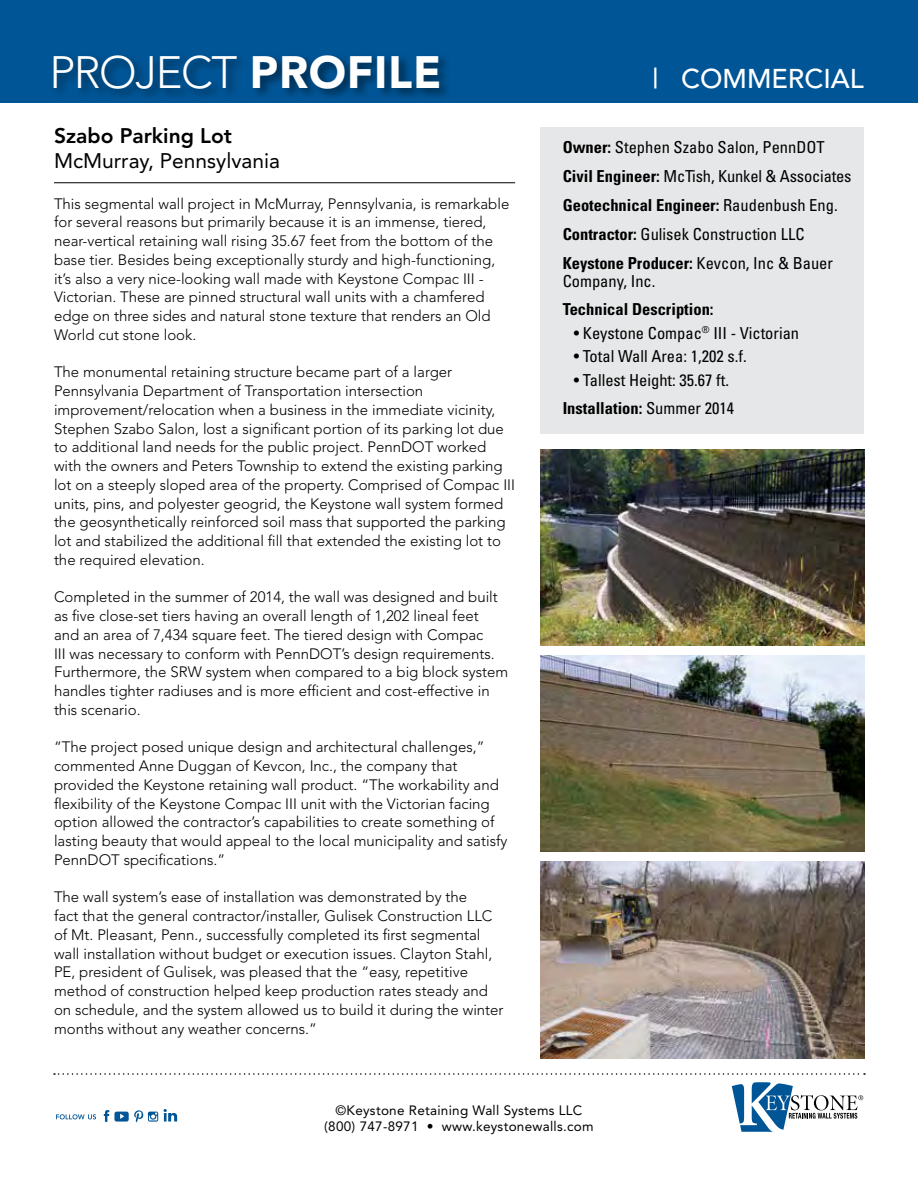
<style>
.page{position:relative;width:918px;height:1188px;background:#fff}
.page>*{position:absolute;margin:0;border:0;box-sizing:border-box;transform-origin:0 0}
.t1{font:300 45px "Avenir";letter-spacing:-.03em;color:#fff}
.t2{font:500 27px "Avenir";color:#fff}
.t3{font:21px "Avenir";color:#000}
.t4{font:800 21px "Avenir";color:#000}
.t5{font:condensed 16.5px/28.8px "Univers";color:#000}
.t6{font:700 condensed 16.5px "Univers";color:#000}
.t7{font:300 15px/18.8px "Avenir";color:#000}
.t8{font:13.5px/16.2px "Avenir";letter-spacing:.02em;color:#000;text-align:center}
.s1{font-weight:900}
.s2{font-weight:700}
</style>
<div class="page">
<div style="left:0;top:0;width:918px;height:103px;background:#005596"></div>
<div style="left:540px;top:127px;width:324px;height:306px;background:#e6e7e8"></div>
<hr style="left:54px;top:182px;width:461px;height:1px;background:#000">
<div style="left:51px;top:52px;width:401px;height:49px;background:#000;opacity:.5"></div>
<svg style="left:54px;top:1073px;width:811px;height:59px"></svg>
<img style="left:541px;top:449px;width:324px;height:196px">
<img style="left:541px;top:862px;width:324px;height:196px">
<img style="left:541px;top:656px;width:324px;height:196px">
<h1 class="t1" style="left:50px;top:46px;width:393px">PROJECT <span class="s1">PROFILE</span></h1>
<h3 class="t4" style="left:54px;top:123px;width:180px">Szabo Parking Lot</h3>
<h3 class="t3" style="left:54px;top:149px;width:228px">McMurray, Pennsylvania</h3>
<p class="t7" style="left:54px;top:194px;width:457px">This segmental wall project in McMurray, Pennsylvania, is remarkable for several reasons but primarily because it is an immense, tiered, near-vertical retaining wall rising 35.67 feet from the bottom of the base tier. Besides being exceptionally sturdy and high-functioning, it’s also a very nice-looking wall made with Keystone Compac III - Victorian. These are pinned structural wall units with a chamfered edge on three sides and natural stone texture that renders an Old World cut stone look.</p>
<p class="t7" style="left:54px;top:363px;width:463px">The monumental retaining structure became part of a larger Pennsylvania Department of Transportation intersection improvement/relocation when a business in the immediate vicinity, Stephen Szabo Salon, lost a significant portion of its parking lot due to additional land needs for the public project. PennDOT worked with the owners and Peters Township to extend the existing parking lot on a steeply sloped area of the property. Comprised of Compac III units, pins, and polyester geogrid, the Keystone wall system formed the geosynthetically reinforced soil mass that supported the parking lot and stabilized the additional fill that extended the existing lot to the required elevation.</p>
<p class="t7" style="left:54px;top:588px;width:456px">Completed in the summer of 2014, the wall was designed and built as five close-set tiers having an overall length of 1,202 lineal feet<br>and an area of 7,434 square feet. The tiered design with Compac<br>III was necessary to conform with PennDOT’s design requirements.<br>Furthermore, the SRW system when compared to a big block system handles tighter radiuses and is more efficient and cost-effective in this scenario.</p>
<p class="t7" style="left:54px;top:738px;width:455px">“The project posed unique design and architectural challenges,” commented Anne Duggan of Kevcon, Inc., the company that provided the Keystone retaining wall product. “The workability and flexibility of the Keystone Compac III unit with the Victorian facing option allowed the contractor’s capabilities to create something of lasting beauty that would appeal to the local municipality and satisfy PennDOT specifications.”</p>
<p class="t7" style="left:54px;top:888px;width:451px">The wall system’s ease of installation was demonstrated by the<br>fact that the general contractor/installer, Gulisek Construction LLC of Mt. Pleasant, Penn., successfully completed its first segmental wall installation without budget or execution issues. Clayton Stahl, PE, president of Gulisek, was pleased that the “easy, repetitive method of construction helped keep production rates steady and on schedule, and the system allowed us to build it during the winter months without any weather concerns.”</p>
<h2 class="t2" style="left:653px;top:63px;width:213px">| COMMERCIAL</h2>
<p class="t5" style="left:563px;top:133px;width:290px"><span class="s2">Owner:</span> Stephen Szabo Salon, PennDOT <span class="s2">Civil Engineer:</span> McTish, Kunkel &amp; Associates <span class="s2">Geotechnical Engineer:</span> Raudenbush Eng.<br><span class="s2">Contractor:</span> Gulisek Construction LLC <span class="s2">Keystone Producer:</span> Kevcon, Inc &amp; Bauer</p>
<p class="t5" style="left:563px;top:266px;width:94px">Company, Inc.</p>
<p class="t6" style="left:563px;top:299px;width:152px">Technical Description:</p>
<p class="t5" style="left:574px;top:318px;width:227px">• Keystone Compac<sup>®</sup> III - Victorian</p>
<p class="t5" style="left:574px;top:342px;width:175px">• Total Wall Area: 1,202 s.f.</p>
<p class="t5" style="left:563px;top:365px;width:173px;text-align:center">• Tallest Height: 35.67 ft.<br><span class="s2">Installation:</span> Summer 2014</p>
<p class="t8" style="left:324px;top:1102px;width:271px">©Keystone Retaining Wall Systems LLC (800) 747-8971 • www.keystonewalls.com</p>
</div>
